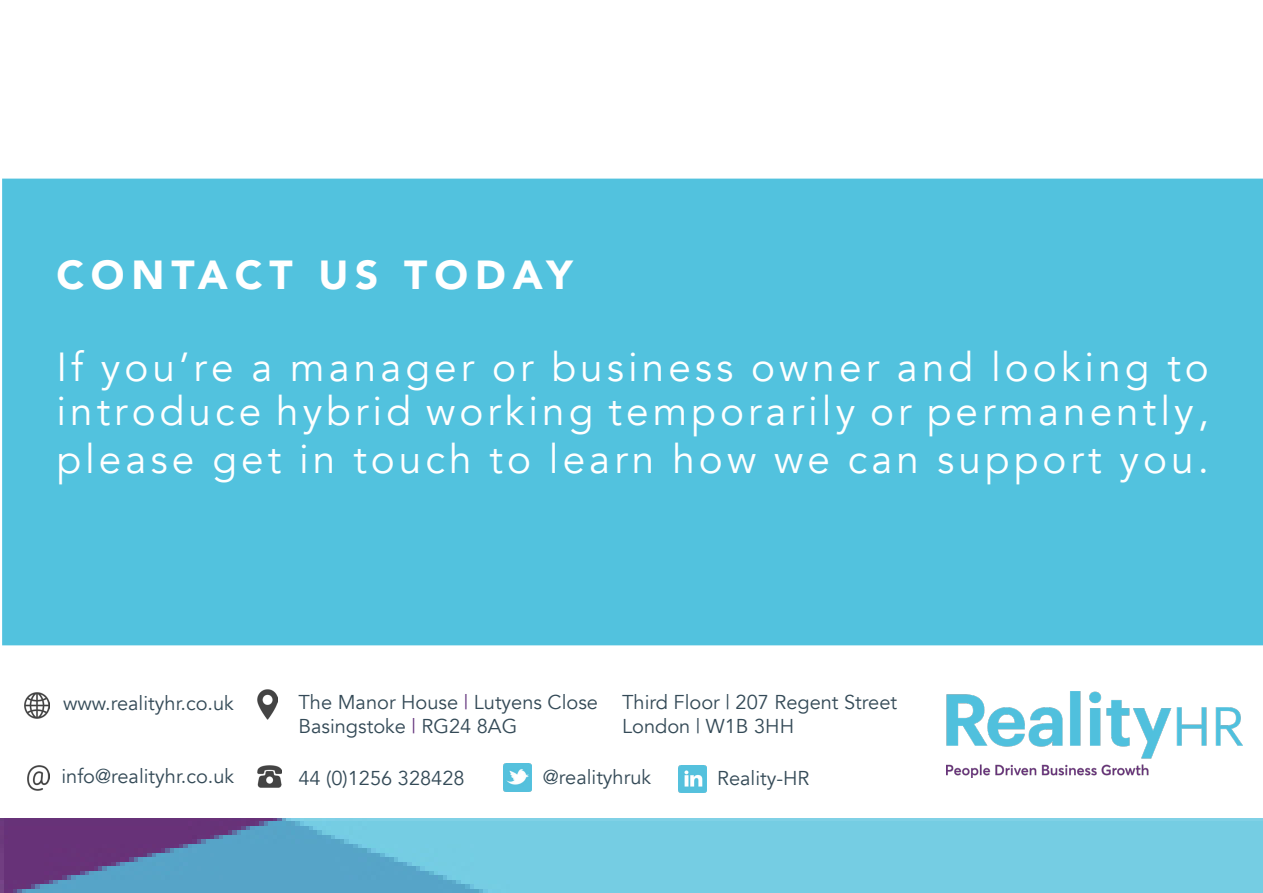
<style>
.page{position:relative;width:1263px;height:893px;background:#fff}
.page>*{position:absolute;margin:0;border:0;box-sizing:border-box;transform-origin:0 0}
.t1{font:40.5px/43.5px "Avenir";letter-spacing:.1em;color:#fff}
.t2{font:900 40.5px "Avenir";letter-spacing:.17em;color:#fff}
.t3{font:19.95px "Avenir";color:#344a57}
.s1{color:#66387f}
</style>
<div class="page">
<div style="left:3px;top:179px;width:1259px;height:466px;background:#52c2de"></div>
<img style="left:0;top:819px;width:1263px;height:74px">
<img style="left:24px;top:693px;width:25px;height:25px">
<img style="left:257px;top:765px;width:25px;height:22px">
<img style="left:27px;top:765px;width:22px;height:25px">
<img style="left:257px;top:690px;width:21px;height:30px">
<img style="left:679px;top:765px;width:27px;height:27px">
<img style="left:504px;top:763px;width:28px;height:29px">
<img style="left:946px;top:692px;width:296px;height:86px">
<p class="t2" style="left:56px;top:240px;width:518px">CONTACT US TODAY</p>
<p class="t1" style="left:56px;top:346px;width:1154px">If you’re a manager or business owner and looking to introduce hybrid working temporarily or permanently,</p>
<p class="t1" style="left:56px;top:438px;width:1154px">please get in touch to learn how we can support you.</p>
<p class="t3" style="left:298px;top:691px;width:301px">The Manor House <span class="s1">|</span> Lutyens Close</p>
<p class="t3" style="left:298px;top:715px;width:220px">Basingstoke <span class="s1">|</span> RG24 8AG</p>
<p class="t3" style="left:622px;top:691px;width:276px">Third Floor | 207 Regent Street</p>
<p class="t3" style="left:622px;top:715px;width:174px">London | W1B 3HH</p>
<p class="t3" style="left:543px;top:766px;width:110px">@realityhruk</p>
<p class="t3" style="left:717px;top:767px;width:94px">Reality-HR</p>
<p class="t3" style="left:63px;top:691px;width:172px">www.realityhr.co.uk</p>
<p class="t3" style="left:61px;top:765px;width:174px">info@realityhr.co.uk</p>
<p class="t3" style="left:298px;top:766px;width:168px">44 (0)1256 328428</p>
</div>
